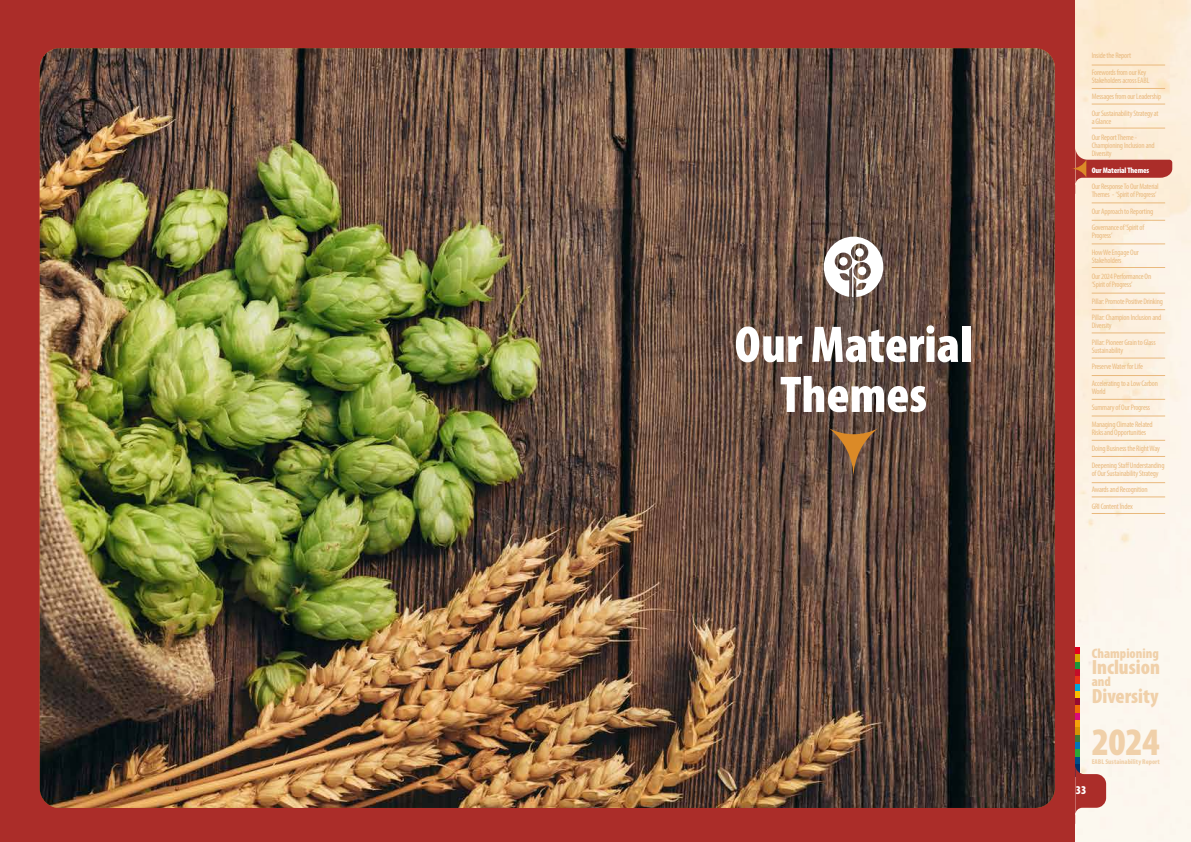
<style>
.page{position:relative;width:1191px;height:842px;background:#ab2d29}
.page>*{position:absolute;margin:0;border:0;box-sizing:border-box;transform-origin:0 0}
.t1{font:900 condensed 52px/50px "Myriad Pro";color:#fff;text-align:center}
.t2{font:900 condensed 39px "Myriad Pro";color:#f0d0a9}
.t3{font:900 condensed 20.6px "Myriad Pro";color:#f0d0a9}
.t4{font:900 condensed 13.8px "Myriad Pro";color:#f0d0a9}
.t5{font:900 condensed 12px "Myriad Pro";color:#fff}
.t6{font:condensed 8px/16.5px "Myriad Pro";letter-spacing:-.02em;color:#e9b97d}
.t7{font:900 condensed 8px "Myriad Pro";letter-spacing:-.02em;color:#fff}
.t8{font:900 condensed 7px "Myriad Pro";color:#f0d0a9}
</style>
<div class="page">
<img style="left:40px;top:48px;width:1014px;height:760px">
<svg style="left:823px;top:237px;width:60px;height:60px"></svg>
<svg style="left:829px;top:428px;width:49px;height:50px"></svg>
<div style="left:1075px;top:0;width:116px;height:842px;background:linear-gradient(to bottom,#fcebd3,#fcf9f4)"></div>
<div style="left:1075px;top:647px;width:5px;height:8px;background:#e3001f"></div>
<svg style="left:1075px;top:655px;width:5px;height:14px"></svg>
<div style="left:1075px;top:669px;width:5px;height:8px;background:#c40d29"></div>
<svg style="left:1075px;top:677px;width:5px;height:21px"></svg>
<div style="left:1075px;top:698px;width:5px;height:8px;background:#960a30"></div>
<svg style="left:1075px;top:706px;width:5px;height:14px"></svg>
<div style="left:1075px;top:720px;width:5px;height:8px;background:#f5a30a"></div>
<svg style="left:1075px;top:728px;width:31px;height:96px"></svg>
<svg style="left:1072px;top:133px;width:100px;height:61px"></svg>
<hr style="left:1091px;top:104px;width:74px;height:1px;background:#e9b97d">
<hr style="left:1091px;top:88px;width:74px;height:1px;background:#e9b97d">
<hr style="left:1091px;top:65px;width:74px;height:1px;background:#e9b97d">
<hr style="left:1091px;top:128px;width:74px;height:1px;background:#e9b97d">
<hr style="left:1091px;top:203px;width:74px;height:1px;background:#e9b97d">
<hr style="left:1091px;top:220px;width:74px;height:1px;background:#e9b97d">
<hr style="left:1091px;top:244px;width:74px;height:1px;background:#e9b97d">
<hr style="left:1091px;top:267px;width:74px;height:1px;background:#e9b97d">
<hr style="left:1091px;top:293px;width:74px;height:1px;background:#e9b97d">
<hr style="left:1091px;top:309px;width:74px;height:1px;background:#e9b97d">
<hr style="left:1091px;top:333px;width:74px;height:1px;background:#e9b97d">
<hr style="left:1091px;top:358px;width:74px;height:1px;background:#e9b97d">
<hr style="left:1091px;top:399px;width:74px;height:1px;background:#e9b97d">
<hr style="left:1091px;top:416px;width:74px;height:1px;background:#e9b97d">
<hr style="left:1091px;top:440px;width:74px;height:1px;background:#e9b97d">
<hr style="left:1091px;top:456px;width:74px;height:1px;background:#e9b97d">
<hr style="left:1091px;top:375px;width:74px;height:1px;background:#e9b97d">
<hr style="left:1091px;top:497px;width:74px;height:1px;background:#e9b97d">
<hr style="left:1091px;top:513px;width:74px;height:1px;background:#e9b97d">
<hr style="left:1091px;top:482px;width:74px;height:1px;background:#e9b97d">
<h1 class="t1" style="left:734px;top:320px;width:239px">Our Material<br>Themes</h1>
<p class="t6" style="left:1091px;top:47px;width:56px">Inside the Report<br>Forewords from our Key</p>
<p class="t6" style="left:1091px;top:72px;width:71px">Stakeholders across EABL<br>Messages from our Leadership<br>Our Sustainability Strategy at</p>
<p class="t6" style="left:1091px;top:113px;width:47px">a Glance<br>Our Report Theme -</p>
<p class="t6" style="left:1091px;top:141px;width:65px;line-height:8px">Championing Inclusion and<br>Diversity</p>
<p class="t7" style="left:1091px;top:166px;width:59px">Our Material Themes</p>
<p class="t6" style="left:1091px;top:182px;width:69px;line-height:8px">Our Response To Our Material<br>Themes - ‘Spirit of Progress’</p>
<p class="t6" style="left:1091px;top:203px;width:63px">Our Approach to Reporting<br>Governance of ‘Spirit of</p>
<p class="t6" style="left:1091px;top:227px;width:49px">Progress’<br>How We Engage Our</p>
<p class="t6" style="left:1091px;top:252px;width:61px">Stakeholders<br>Our 2024 Performance On</p>
<p class="t6" style="left:1091px;top:276px;width:73px">‘Spirit of Progress’<br>Pillar: Promote Positive Drinking<br>Pillar: Champion Inclusion and</p>
<p class="t6" style="left:1091px;top:317px;width:65px">Diversity<br>Pillar: Pioneer Grain to Glass</p>
<p class="t6" style="left:1091px;top:342px;width:68px">Sustainability<br>Preserve Water for Life<br>Accelerating to a Low Carbon</p>
<p class="t6" style="left:1091px;top:383px;width:63px">World<br>Summary of Our Progress<br>Managing Climate Related</p>
<p class="t6" style="left:1091px;top:424px;width:74px">Risks and Opportunities<br>Doing Business the Right Way<br>Deepening Staff Understanding</p>
<p class="t6" style="left:1091px;top:465px;width:68px">of Our Sustainability Strategy<br>Awards and Recognition<br>GRI Content Index</p>
<h3 class="t4" style="left:1091px;top:645px;width:69px">Championing</h3>
<h3 class="t3" style="left:1091px;top:656px;width:70px">Inclusion</h3>
<h3 class="t4" style="left:1091px;top:674px;width:21px">and</h3>
<h3 class="t3" style="left:1091px;top:684px;width:68px">Diversity</h3>
<h2 class="t2" style="left:1091px;top:721px;width:70px">2024</h2>
<p class="t8" style="left:1091px;top:757px;width:70px">EABL Sustainability Report</p>
<h3 class="t5" style="left:1075px;top:783px;width:12px">33</h3>
</div>
